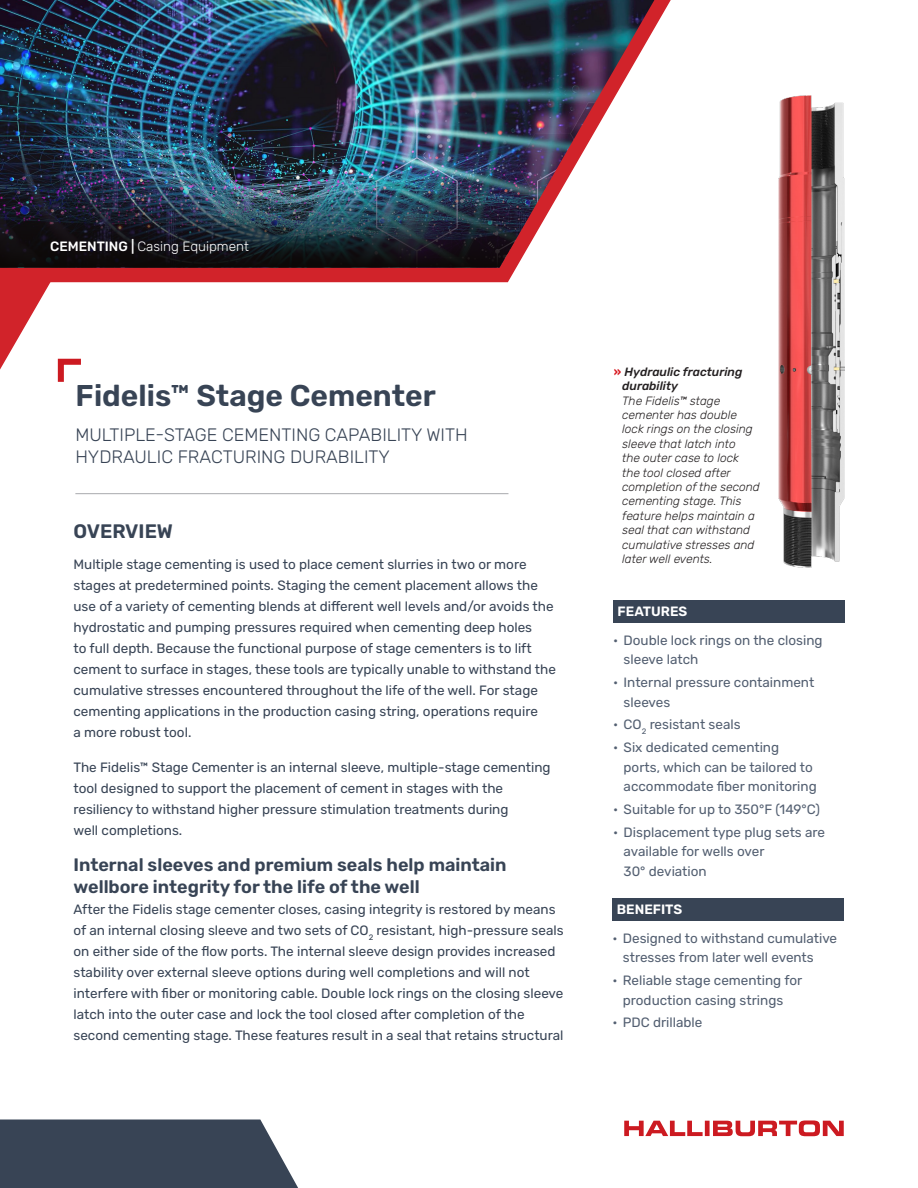
<style>
.page{position:relative;width:918px;height:1188px;background:#fff}
.page>*{position:absolute;margin:0;border:0;box-sizing:border-box;transform-origin:0 0}
.t1{font:600 30px "Rubik";color:#384455}
.t2{font:600 19.5px "Rubik";color:#384455}
.t3{font:600 18px/22.5px "Rubik";color:#384455}
.t4{font:300 18px/21.6px "Rubik";color:#384455}
.t5{font:13.5px/21px "Rubik";color:#384455}
.t6{font:13.5px/19.5px "Rubik";color:#535f71}
.t7{font:300 13.5px "Rubik";color:#fff}
.t8{font:600 13.5px "Rubik";color:#fff}
.Captions{font:italic 300 12px/14.4px "Rubik";color:#231f20}
.s1{font-weight:500}
.s2{font-weight:700;font-style:normal;color:#d7171f}
</style>
<div class="page">
<svg style="left:99px;top:0;width:572px;height:283px"></svg>
<img style="left:99px;top:0;width:555px;height:268px">
<img style="left:99px;top:125px;width:483px;height:143px">
<hr style="left:75px;top:493px;width:433px;height:1px;background:#a8a9ad">
<img style="left:0;top:0;width:99px;height:382px">
<div style="left:613px;top:600px;width:231px;height:23px;background:#384455"></div>
<div style="left:612px;top:898px;width:232px;height:22px;background:#384455"></div>
<div style="left:0;top:1120px;width:298px;height:68px;background:#384455"></div>
<svg style="left:624px;top:1120px;width:220px;height:16px"></svg>
<img style="left:779px;top:96px;width:66px;height:471px">
<p class="t7" style="left:50px;top:238px;width:200px"><span class="s1">CEMENTING |</span> Casing Equipment</p>
<p class="t1" style="left:75px;top:379px;width:362px">Fidelis™ Stage Cementer</p>
<p class="t4" style="left:75px;top:425px;width:394px">MULTIPLE-STAGE CEMENTING CAPABILITY WITH<br>HYDRAULIC FRACTURING DURABILITY</p>
<p class="t2" style="left:74px;top:520px;width:101px">OVERVIEW</p>
<p class="t5" style="left:74px;top:555px;width:484px">Multiple stage cementing is used to place cement slurries in two or more stages at predetermined points. Staging the cement placement allows the use of a variety of cementing blends at different well levels and/or avoids the hydrostatic and pumping pressures required when cementing deep holes<br>to full depth. Because the functional purpose of stage cementers is to lift cement to surface in stages, these tools are typically unable to withstand the cumulative stresses encountered throughout the life of the well. For stage cementing applications in the production casing string, operations require<br>a more robust tool.</p>
<p class="t5" style="left:74px;top:757px;width:479px">The Fidelis™ Stage Cementer is an internal sleeve, multiple-stage cementing tool designed to support the placement of cement in stages with the resiliency to withstand higher pressure stimulation treatments during<br>well completions.</p>
<p class="t3" style="left:74px;top:854px;width:435px">Internal sleeves and premium seals help maintain wellbore integrity for the life of the well</p>
<p class="t5" style="left:74px;top:900px;width:492px">After the Fidelis stage cementer closes, casing integrity is restored by means of an internal closing sleeve and two sets of CO<sub>2</sub> resistant, high-pressure seals on either side of the flow ports. The internal sleeve design provides increased stability over external sleeve options during well completions and will not interfere with fiber or monitoring cable. Double lock rings on the closing sleeve latch into the outer case and lock the tool closed after completion of the second cementing stage. These features result in a seal that retains structural</p>
<p class="Captions" style="left:622px;top:365px;width:139px;text-indent:-8px"><span class="s2">»</span> <span class="s1">Hydraulic fracturing durability<br></span>The Fidelis™ stage cementer has double lock rings on the closing sleeve that latch into<br>the outer case to lock the tool closed after completion of the second cementing stage. This feature helps maintain a seal that can withstand cumulative stresses and later well events.</p>
<p class="t8" style="left:618px;top:604px;width:71px">FEATURES</p>
<p class="t6" style="left:624px;top:631px;width:201px;text-indent:-10px">• Double lock rings on the closing sleeve latch</p>
<p class="t6" style="left:624px;top:673px;width:192px;text-indent:-10px">• Internal pressure containment sleeves</p>
<p class="t6" style="left:613px;top:715px;width:129px">• CO<sub>2</sub> resistant seals</p>
<p class="t6" style="left:624px;top:738px;width:195px;text-indent:-10px">• Six dedicated cementing ports, which can be tailored to accommodate fiber monitoring</p>
<p class="t6" style="left:613px;top:800px;width:208px">• Suitable for up to 350°F (149°C)</p>
<p class="t6" style="left:624px;top:823px;width:203px;text-indent:-10px">• Displacement type plug sets are available for wells over<br>30° deviation</p>
<p class="t8" style="left:617px;top:902px;width:67px">BENEFITS</p>
<p class="t6" style="left:623px;top:929px;width:216px;text-indent:-10px">• Designed to withstand cumulative stresses from later well events</p>
<p class="t6" style="left:623px;top:971px;width:181px;text-indent:-10px">• Reliable stage cementing for production casing strings</p>
<p class="t6" style="left:612px;top:1013px;width:92px">• PDC drillable</p>
</div>
